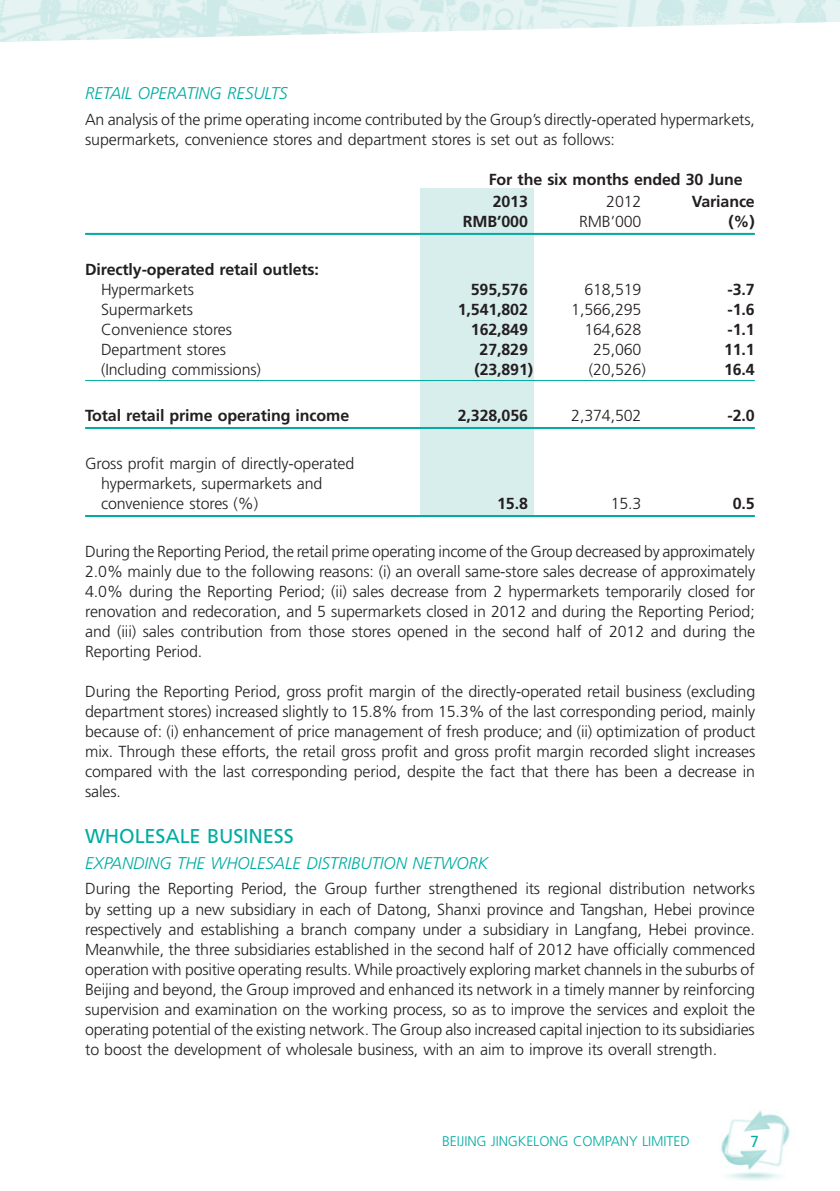
<style>
.page{position:relative;width:840px;height:1191px;background:#fff}
.page>*{position:absolute;margin:0;border:0;box-sizing:border-box;transform-origin:0 0}
.t1{font:20px "Frutiger LT Std";letter-spacing:-.01em;color:#00aca2}
.t2{font:italic 300 17px "Frutiger LT Std";letter-spacing:-.01em;color:#00aca2}
.t3{font:300 16px/20px "Frutiger LT Std";letter-spacing:-.01em;color:#231f20;text-align:justify}
.t4{font:700 16px/22px "Frutiger LT Std";letter-spacing:-.01em;color:#231f20}
.t5{font:300 14px "Frutiger LT Std";letter-spacing:-.01em;color:#00aca2}
</style>
<div class="page">
<img style="left:721px;top:1110px;width:69px;height:70px">
<svg style="left:0;top:0;width:839px;height:42px"></svg>
<div style="left:420px;top:189px;width:113px;height:327px;background:#d8eeed"></div>
<hr style="left:85px;top:233px;width:669px;height:2px;background:#00aca2">
<hr style="left:85px;top:380px;width:669px;height:1px;background:#00aca2">
<hr style="left:85px;top:427px;width:669px;height:2px;background:#00aca2">
<hr style="left:85px;top:515px;width:669px;height:2px;background:#00aca2">
<svg style="left:751px;top:1135px;width:6px;height:11px"></svg>
<p class="t2" style="left:85px;top:84px;width:204px">RE TA IL OPERATING RESULTS</p>
<p class="t3" style="left:85px;top:110px;width:671px">An analysis of the prime operating income contributed by the Group’s directly-operated hypermarkets, supermarkets, convenience stores and department stores is set out as follows:</p>
<p class="t4" style="left:488px;top:168px;width:255px">For the six months ended 30 June<br>2013</p>
<p class="t3" style="left:606px;top:192px;width:37px">2012</p>
<p class="t4" style="left:691px;top:190px;width:65px">Variance</p>
<p class="t4" style="left:462px;top:210px;width:67px">RMB’000</p>
<p class="t3" style="left:578px;top:212px;width:64px">RM B’000</p>
<p class="t4" style="left:728px;top:210px;width:28px">(%)</p>
<p class="t4" style="left:85px;top:258px;width:235px">Directly-operated retail outlets:</p>
<p class="t3" style="left:101px;top:280px;width:94px">Hypermarkets</p>
<p class="t4" style="left:470px;top:278px;width:59px">595,576</p>
<p class="t3" style="left:584px;top:280px;width:59px">618,519</p>
<p class="t4" style="left:727px;top:278px;width:29px">-3.7</p>
<p class="t3" style="left:101px;top:300px;width:93px">Supermarkets</p>
<p class="t4" style="left:457px;top:298px;width:72px">1,541,802</p>
<p class="t3" style="left:571px;top:300px;width:72px">1,566,295</p>
<p class="t4" style="left:727px;top:298px;width:29px">-1.6</p>
<p class="t3" style="left:101px;top:320px;width:132px">Convenience stores</p>
<p class="t4" style="left:470px;top:318px;width:59px">162,849</p>
<p class="t3" style="left:584px;top:320px;width:59px">164,628</p>
<p class="t4" style="left:727px;top:318px;width:29px">-1.1</p>
<p class="t3" style="left:85px;top:340px;width:142px">Department stores</p>
<p class="t4" style="left:479px;top:338px;width:50px">27,829</p>
<p class="t3" style="left:592px;top:340px;width:50px">25,060</p>
<p class="t4" style="left:723px;top:338px;width:32px">11.1</p>
<p class="t3" style="left:101px;top:360px;width:161px">(Including commissions)</p>
<p class="t4" style="left:474px;top:358px;width:60px">(23,891)</p>
<p class="t3" style="left:588px;top:360px;width:58px">(20,526)</p>
<p class="t4" style="left:723px;top:358px;width:32px">16.4</p>
<p class="t4" style="left:85px;top:404px;width:265px">Total retail prime operating income</p>
<p class="t4" style="left:457px;top:404px;width:72px">2,328,056</p>
<p class="t3" style="left:571px;top:406px;width:72px">2,374,502</p>
<p class="t4" style="left:727px;top:404px;width:29px">-2.0</p>
<p class="t3" style="left:101px;top:454px;width:255px;text-align:left;text-indent:-16px">Gross profit margin of directly-operated hypermarkets, supermarkets and convenience stores (%)</p>
<p class="t4" style="left:497px;top:492px;width:32px">15.8</p>
<p class="t3" style="left:610px;top:494px;width:32px">15.3</p>
<p class="t4" style="left:732px;top:492px;width:23px">0.5</p>
<p class="t3" style="left:85px;top:542px;width:671px">During the Reporting Period, the retail prime operating income of the Group decreased by approximately 2.0% mainly due to the following reasons: (i) an overall same-store sales decrease of approximately 4.0% during the Reporting Period; (ii) sales decrease from 2 hypermarkets temporarily closed for renovation and redecoration, and 5 supermarkets closed in 2012 and during the Reporting Period; and (iii) sales contribution from those stores opened in the second half of 2012 and during the Reporting Period.</p>
<p class="t3" style="left:85px;top:682px;width:671px">During the Reporting Period, gross profit margin of the directly-operated retail business (excluding department stores) increased slightly to 15.8% from 15.3% of the last corresponding period, mainly because of: (i) enhancement of price management of fresh produce; and (ii) optimization of product mix. Through these efforts, the retail gross profit and gross profit margin recorded slight increases compared with the last corresponding period, despite the fact that there has been a decrease in sales.</p>
<p class="t1" style="left:85px;top:824px;width:210px">WHOLESALE BUSINESS</p>
<p class="t2" style="left:85px;top:853px;width:39px">EXPAND</p>
<p class="t2" style="left:144px;top:853px;width:345px">ING THE WHOLESA LE DISTRIBUTION NETWORK</p>
<p class="t3" style="left:85px;top:879px;width:671px">During the Reporting Period, the Group further strengthened its regional distribution networks by setting up a new subsidiary in each of Datong, Shanxi province and Tangshan, Hebei province respectively and establishing a branch company under a subsidiary in Langfang, Hebei province.<br>Meanwhile, the three subsidiaries established in the second half of 2012 have officially commenced operation with positive operating results. While proactively exploring market channels in the suburbs of Beijing and beyond, the Group improved and enhanced its network in a timely manner by reinforcing supervision and examination on the working process, so as to improve the services and exploit the operating potential of the existing network. The Group also increased capital injection to its subsidiaries to boost the development of wholesale business, with an aim to improve its overall strength.</p>
<p class="t5" style="left:442px;top:1133px;width:249px">Beijing Jingkelong Company Limited</p>
</div>
